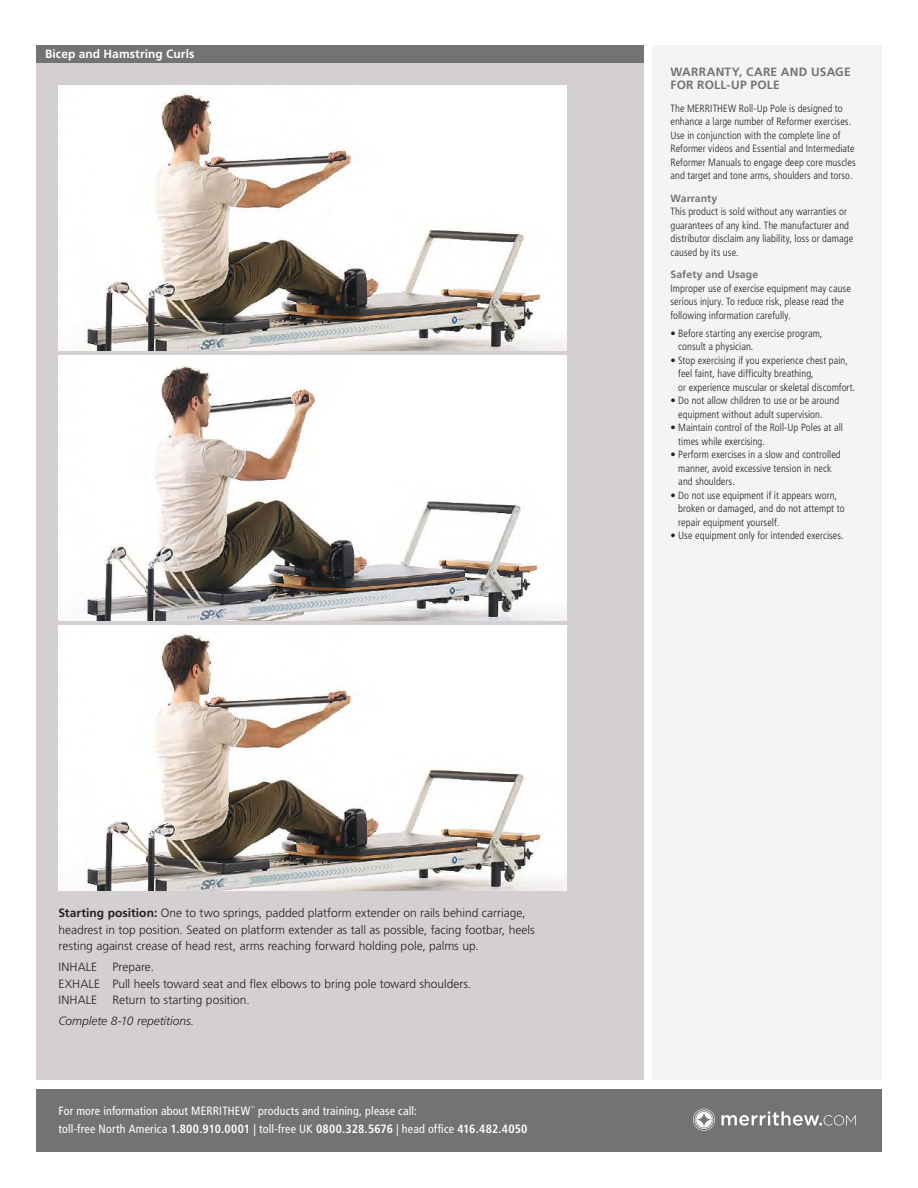
<style>
.page{position:relative;width:918px;height:1188px;background:#fff}
.page>*{position:absolute;margin:0;border:0;box-sizing:border-box;transform-origin:0 0}
.t1{font:300 12px/16.5px "Frutiger LT Std";letter-spacing:-.005em;color:#241f1f}
.t2{font:condensed 12px/18px "Frutiger LT Std";letter-spacing:.015em;color:#fff}
.t3{font:700 12px/13.5px "Frutiger LT Std";letter-spacing:.02em;color:#747373}
.t4{font:italic 300 12px "Frutiger LT Std";letter-spacing:-.005em;color:#241f1f}
.t5{font:700 12px "Frutiger LT Std";letter-spacing:.01em;color:#fff}
.t6{font:300 condensed 10.5px/13.5px "Frutiger LT Std";letter-spacing:.005em;color:#241f1f}
.t7{font:700 10.5px "Frutiger LT Std";letter-spacing:.01em;color:#747373}
.t8{font:condensed 4.2px "Frutiger LT Std";color:#fff}
.s1{font-weight:700}
</style>
<div class="page">
<div style="left:36px;top:1089px;width:846px;height:63px;background:#747373"></div>
<svg style="left:722px;top:1111px;width:134px;height:15px"></svg>
<svg style="left:693px;top:1109px;width:22px;height:21px"></svg>
<div style="left:652px;top:45px;width:230px;height:1035px;background:#f5f3f4"></div>
<div style="left:36px;top:45px;width:608px;height:1035px;background:#d4d0d2"></div>
<div style="left:36px;top:45px;width:608px;height:18px;background:#747373"></div>
<img style="left:58px;top:86px;width:509px;height:265px">
<img style="left:58px;top:626px;width:509px;height:265px">
<img style="left:58px;top:356px;width:509px;height:265px">
<p class="t5" style="left:45px;top:47px;width:151px">Bicep and Hamstring Curls</p>
<p class="t3" style="left:670px;top:65px;width:182px">WARRANTY, CARE AND USAGE<br>FOR ROLL-UP POLE</p>
<p class="t6" style="left:670px;top:102px;width:187px">The MERRITHEW Roll-Up Pole is designed to enhance a large number of Reformer exercises.<br>Use in conjunction with the complete line of Reformer videos and Essential and Intermediate Reformer Manuals to engage deep core muscles and target and tone arms, shoulders and torso.</p>
<p class="t7" style="left:670px;top:192px;width:48px">Warranty</p>
<p class="t6" style="left:670px;top:205px;width:184px">This product is sold without any warranties or guarantees of any kind. The manufacturer and distributor disclaim any liability, loss or damage caused by its use.</p>
<p class="t7" style="left:670px;top:269px;width:89px">Safety and Usage</p>
<p class="t6" style="left:670px;top:282px;width:182px">Improper use of exercise equipment may cause serious injury. To reduce risk, please read the following information carefully.</p>
<p class="t6" style="left:678px;top:327px;width:146px;text-indent:-8px">• Before starting any exercise program, consult a physician.</p>
<p class="t6" style="left:678px;top:354px;width:179px;text-indent:-8px">• Stop exercising if you experience chest pain, feel faint, have difficulty breathing,<br>or experience muscular or skeletal discomfort.</p>
<p class="t6" style="left:678px;top:394px;width:162px;text-indent:-8px">• Do not allow children to use or be around equipment without adult supervision.</p>
<p class="t6" style="left:678px;top:421px;width:166px;text-indent:-8px">• Maintain control of the Roll-Up Poles at all times while exercising.</p>
<p class="t6" style="left:678px;top:448px;width:164px;text-indent:-8px">• Perform exercises in a slow and controlled manner, avoid excessive tension in neck and shoulders.</p>
<p class="t6" style="left:678px;top:489px;width:168px;text-indent:-8px">• Do not use equipment if it appears worn, broken or damaged, and do not attempt to repair equipment yourself.</p>
<p class="t6" style="left:670px;top:529px;width:175px">• Use equipment only for intended exercises.</p>
<p class="t1" style="left:58px;top:905px;width:478px"><span class="s1">Starting position:</span> One to two springs, padded platform extender on rails behind carriage, headrest in top position. Seated on platform extender as tall as possible, facing footbar, heels resting against crease of head rest, arms reaching forward holding pole, palms up.</p>
<p class="t1" style="left:58px;top:959px;width:40px">INHALE</p>
<p class="t1" style="left:58px;top:959px;width:415px;text-indent:54px">Prepare.<br>EXHALE Pull heels toward seat and flex elbows to bring pole toward shoulders.<br>INHALE</p>
<p class="t1" style="left:112px;top:992px;width:139px">Return to starting position.</p>
<p class="t4" style="left:58px;top:1014px;width:137px">Complete 8-10 repetitions.</p>
<p class="t2" style="left:58px;top:1102px;width:193px">For more information about MERRITHEW</p>
<p class="t8" style="left:251px;top:1105px;width:6px">™</p>
<p class="t2" style="left:59px;top:1102px;width:471px;text-indent:200px">products and training, please call:<br>toll-free North America <span class="s1">1.800.910.0001</span> | toll-free UK <span class="s1">0800.328.5676</span> | head office <span class="s1">416.482.4050</span></p>
</div>
